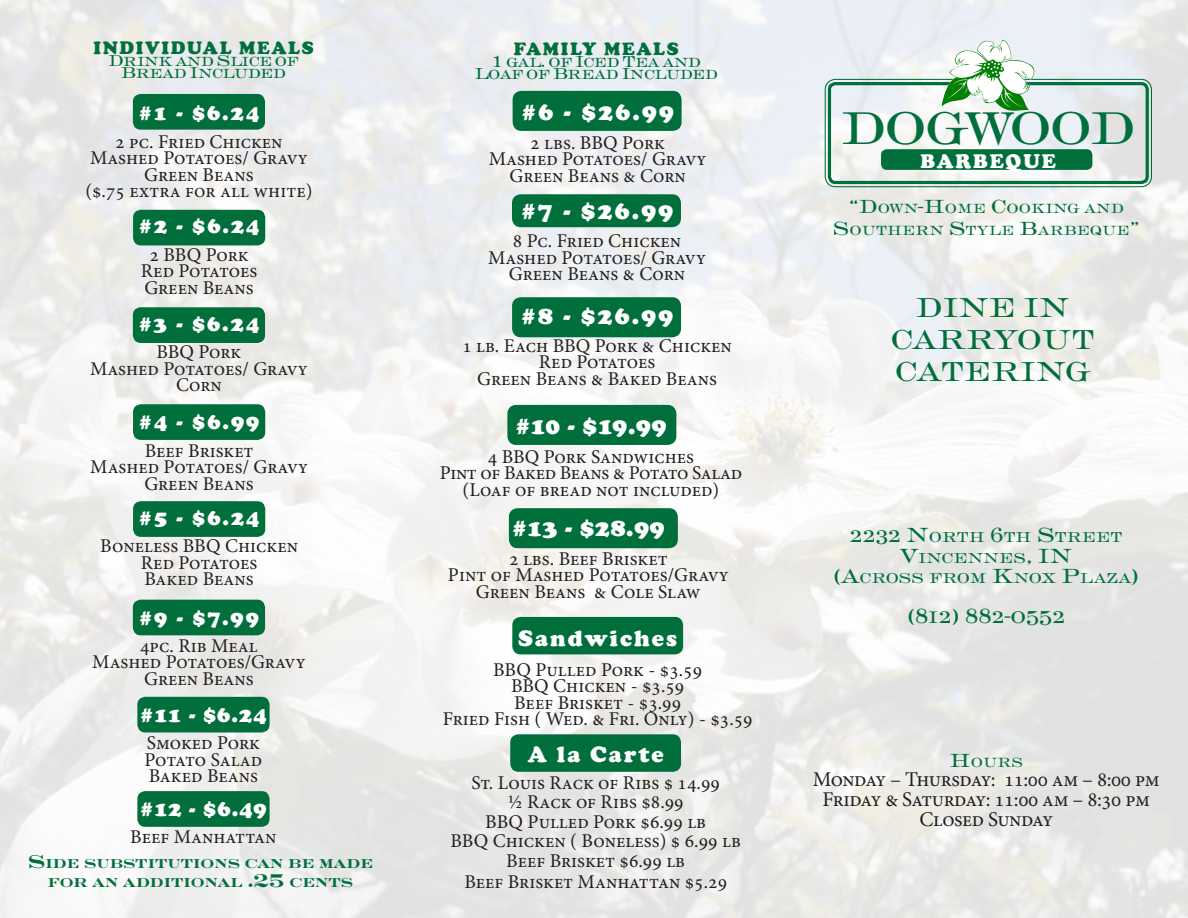
<style>
.page{position:relative;width:1188px;height:918px;background:#fff}
.page>*{position:absolute;margin:0;border:0;box-sizing:border-box;transform-origin:0 0}
.t1{font:47.1px "Engravers D Roma";letter-spacing:-.04em;color:#006f3c}
.t2{font:28.2px/31.7px "Engravers SCD Roma";color:#006f3c}
.t3{font:900 24.6px "Cooper";letter-spacing:.06em;color:#fff}
.t4{font:900 23.1px "Cooper";letter-spacing:.09em;color:#fff}
.t5{font:900 21.9px "Cooper";letter-spacing:.09em;color:#fff}
.t6{font:21px "Minion Pro";letter-spacing:-.02em;color:#231f20}
.t7{font:21px "Engravers SCD Roma";color:#006f3c}
.t8{font:900 20.4px "Cooper";letter-spacing:.09em;color:#fff}
.t9{font:19.5px "Minion Pro";color:#231f20}
.t10{font:19.5px "Minion Pro";letter-spacing:-.02em;color:#231f20}
.t11{font:900 18.3px "Cooper";letter-spacing:.09em;color:#006f3c}
.t12{font:16.2px "Engravers D Roma";letter-spacing:-.04em;color:#006f3c}
.t13{font:14.7px "Engravers SCD Roma";color:#006f3c}
.t14{font:13.65px "Engravers SCD Roma";color:#006f3c}
.t15{font:700 13.2px/18.9px "Engravers D";color:#006f3c;text-align:center}
.s1{font-size:18.9px}
.s2{font-size:19.5px}
.s3{font-size:21px}
</style>
<div class="page">
<img style="left:0;top:0;width:1188px;height:918px">
<div style="left:133px;top:94px;width:132px;height:36px;background:#006f3c;border-radius:8px"></div>
<div style="left:133px;top:210px;width:132px;height:35px;background:#006f3c;border-radius:8px"></div>
<div style="left:133px;top:307px;width:132px;height:36px;background:#006f3c;border-radius:8px"></div>
<div style="left:133px;top:404px;width:132px;height:36px;background:#006f3c;border-radius:8px"></div>
<div style="left:133px;top:501px;width:132px;height:36px;background:#006f3c;border-radius:8px"></div>
<div style="left:133px;top:600px;width:132px;height:35px;background:#006f3c;border-radius:8px"></div>
<div style="left:825px;top:79px;width:327px;height:108px;border:1px solid #006f3c;border-radius:10px"></div>
<div style="left:828px;top:82px;width:321px;height:102px;border:3px solid #006f3c;border-radius:6px"></div>
<div style="left:881px;top:149px;width:211px;height:21px;background:#006f3c;border-radius:6px"></div>
<img style="left:941px;top:35px;width:95px;height:78px">
<div style="left:510px;top:734px;width:171px;height:38px;background:#006f3c;border-radius:8px"></div>
<div style="left:513px;top:91px;width:169px;height:40px;background:#006f3c;border-radius:9px"></div>
<div style="left:512px;top:194px;width:169px;height:33px;background:#006f3c;border-radius:9px"></div>
<div style="left:512px;top:297px;width:169px;height:40px;background:#006f3c;border-radius:9px"></div>
<div style="left:512px;top:617px;width:171px;height:37px;background:#006f3c;border-radius:8px"></div>
<div style="left:137px;top:697px;width:133px;height:35px;background:#006f3c;border-radius:8px"></div>
<div style="left:137px;top:791px;width:133px;height:36px;background:#006f3c;border-radius:8px"></div>
<div style="left:507px;top:405px;width:169px;height:40px;background:#006f3c;border-radius:9px"></div>
<div style="left:509px;top:508px;width:169px;height:40px;background:#006f3c;border-radius:9px"></div>
<p class="t11" style="left:93px;top:37px;width:222px">INDIVIDUAL MEALS</p>
<p class="t12" style="left:108px;top:52px;width:192px">Drink and Slice of</p>
<p class="t12" style="left:121px;top:64px;width:167px">Bread Included</p>
<p class="t11" style="left:514px;top:38px;width:166px">FAMILY MEALS</p>
<p class="t12" style="left:491px;top:53px;width:211px">1 gal. of Iced Tea and</p>
<p class="t12" style="left:474px;top:65px;width:245px">Loaf of Bread Included</p>
<p class="t3" style="left:522px;top:98px;width:154px">#6 - $26.99</p>
<p class="t9" style="left:530px;top:129px;width:136px">2 lbs. BBQ Pork</p>
<p class="t9" style="left:489px;top:146px;width:219px">Mashed Potatoes/ Gravy</p>
<p class="t9" style="left:510px;top:162px;width:178px">Green Beans &amp; Corn</p>
<p class="t3" style="left:521px;top:196px;width:154px">#7 - $26.99</p>
<p class="t9" style="left:513px;top:228px;width:170px">8 Pc. Fried Chicken</p>
<p class="t9" style="left:488px;top:244px;width:219px">Mashed Potatoes/ Gravy</p>
<p class="t9" style="left:509px;top:261px;width:178px">Green Beans &amp; Corn</p>
<p class="t3" style="left:521px;top:301px;width:154px">#8 - $26.99</p>
<p class="t9" style="left:462px;top:333px;width:271px">1 lb. Each BBQ Pork &amp; Chicken</p>
<p class="t9" style="left:539px;top:349px;width:118px">Red Potatoes</p>
<p class="t9" style="left:477px;top:366px;width:241px">Green Beans &amp; Baked Beans</p>
<p class="t5" style="left:139px;top:100px;width:122px">#1 - $6.24</p>
<p class="t9" style="left:115px;top:128px;width:169px">2 pc. Fried Chicken</p>
<p class="t9" style="left:90px;top:145px;width:219px">Mashed Potatoes/ Gravy</p>
<p class="t9" style="left:144px;top:161px;width:111px">Green Beans</p>
<p class="t9" style="left:85px;top:178px;width:229px">($.75 extra for all white)</p>
<p class="t5" style="left:139px;top:213px;width:122px">#2 - $6.24</p>
<p class="t9" style="left:150px;top:241px;width:101px">2 BBQ Pork</p>
<p class="t9" style="left:141px;top:258px;width:118px">Red Potatoes</p>
<p class="t9" style="left:144px;top:274px;width:111px">Green Beans</p>
<p class="t5" style="left:139px;top:311px;width:122px">#3 - $6.24</p>
<p class="t9" style="left:156px;top:339px;width:87px">BBQ Pork</p>
<p class="t9" style="left:90px;top:355px;width:219px">Mashed Potatoes/ Gravy</p>
<p class="t9" style="left:176px;top:372px;width:47px">Corn</p>
<p class="t5" style="left:139px;top:409px;width:122px">#4 - $6.99</p>
<p class="t9" style="left:145px;top:437px;width:110px">Beef Brisket</p>
<p class="t9" style="left:90px;top:454px;width:219px">Mashed Potatoes/ Gravy</p>
<p class="t9" style="left:144px;top:470px;width:111px">Green Beans</p>
<p class="t5" style="left:139px;top:505px;width:122px">#5 - $6.24</p>
<p class="t9" style="left:100px;top:533px;width:200px">Boneless BBQ Chicken</p>
<p class="t9" style="left:141px;top:549px;width:118px">Red Potatoes</p>
<p class="t9" style="left:145px;top:566px;width:111px">Baked Beans</p>
<p class="t5" style="left:139px;top:605px;width:121px">#9 - $7.99</p>
<p class="t9" style="left:140px;top:633px;width:119px">4pc. Rib Meal</p>
<p class="t9" style="left:92px;top:649px;width:215px">Mashed Potatoes/Gravy</p>
<p class="t9" style="left:144px;top:666px;width:111px">Green Beans</p>
<p class="t3" style="left:515px;top:412px;width:153px">#10 - $19.99</p>
<p class="t9" style="left:488px;top:443px;width:208px">4 BBQ Pork Sandwiches</p>
<p class="t10" style="left:440px;top:460px;width:304px">Pint of Baked Beans &amp; Potato Salad</p>
<p class="t9" style="left:463px;top:476px;width:258px">(Loaf of bread not included)</p>
<p class="t3" style="left:512px;top:514px;width:154px">#13 - $28.99</p>
<p class="t9" style="left:509px;top:545px;width:160px">2 lbs. Beef Brisket</p>
<p class="t9" style="left:448px;top:562px;width:282px">Pint of Mashed Potatoes/Gravy</p>
<p class="t9" style="left:476px;top:578px;width:226px">Green Beans &amp; Cole Slaw</p>
<p class="t4" style="left:518px;top:624px;width:160px">Sandwiches</p>
<p class="t9" style="left:493px;top:656px;width:210px">BBQ Pulled Pork - $3.59</p>
<p class="t9" style="left:511px;top:673px;width:175px">BBQ Chicken - $3.59</p>
<p class="t9" style="left:514px;top:689px;width:168px">Beef Brisket - $3.99</p>
<p class="t5" style="left:140px;top:702px;width:128px">#11 - $6.24</p>
<p class="t9" style="left:443px;top:706px;width:312px">Fried Fish ( Wed. &amp; Fri. Only) - $3.59</p>
<p class="t9" style="left:147px;top:730px;width:115px">Smoked Pork</p>
<p class="t9" style="left:145px;top:746px;width:119px">Potato Salad</p>
<p class="t9" style="left:149px;top:763px;width:111px">Baked Beans</p>
<p class="t5" style="left:140px;top:796px;width:128px">#12 - $6.49</p>
<p class="t9" style="left:130px;top:824px;width:148px">Beef Manhattan</p>
<p class="t4" style="left:528px;top:741px;width:137px">A la Carte</p>
<p class="t9" style="left:472px;top:770px;width:250px">St. Louis Rack of Ribs $ 14.99</p>
<p class="t9" style="left:508px;top:789px;width:177px">½ Rack of Ribs $8.99</p>
<p class="t9" style="left:485px;top:809px;width:222px">BBQ Pulled Pork $6.99 lb</p>
<p class="t9" style="left:451px;top:828px;width:292px">BBQ Chicken ( Boneless) $ 6.99 lb</p>
<p class="t9" style="left:506px;top:848px;width:180px">Beef Brisket $6.99 lb</p>
<p class="t9" style="left:464px;top:869px;width:264px">Beef Brisket Manhattan $5.29</p>
<p class="t15" style="left:28px;top:855px;width:347px"><span class="s1">S</span>IDE SUBSTITUTIONS CAN BE MADE<br>FOR AN ADDITIONAL <span class="s1">.25</span> CENTS</p>
<p class="t1" style="left:841px;top:103px;width:297px">DOGWOOD</p>
<p class="t8" style="left:921px;top:149px;width:137px">BARBEQUE</p>
<p class="t14" style="left:849px;top:201px;width:250px"><span class="s2">“D</span>OWN<span class="s2">-H</span>OME <span class="s2">C</span>OOKING AND</p>
<p class="t14" style="left:833px;top:223px;width:309px"><span class="s2">S</span> OUTHERN <span class="s2">S</span> TYLE <span class="s2">B</span>ARBEQUE<span class="s2">”</span></p>
<p class="t2" style="left:890px;top:293px;width:181px;text-indent:25px">DINE IN<br>CARRYOUT<br>CATERI</p>
<p class="t2" style="left:1036px;top:356px;width:54px">NG</p>
<p class="t13" style="left:850px;top:529px;width:274px"><span class="s3">2232 N</span>ORTH <span class="s3">6</span>TH <span class="s3">S</span>TREET</p>
<p class="t13" style="left:900px;top:550px;width:174px"><span class="s3">V</span>INCENNES<span class="s3">, IN</span></p>
<p class="t13" style="left:833px;top:570px;width:308px"><span class="s3">(A</span>CROSS FROM <span class="s3">K</span>NOX <span class="s3">P</span>LAZA<span class="s3">)</span></p>
<p class="t7" style="left:907px;top:605px;width:160px">(812) 882-0552</p>
<p class="t14" style="left:949px;top:755px;width:75px"><span class="s2">H</span>OURS</p>
<p class="t6" style="left:813px;top:765px;width:348px">Monday – Thursday: 11:00 am – 8:00 pm</p>
<p class="t6" style="left:822px;top:785px;width:329px">Friday &amp; Saturday: 11:00 am – 8:30 pm</p>
<p class="t6" style="left:919px;top:805px;width:135px">Closed Sunday</p>
</div>
